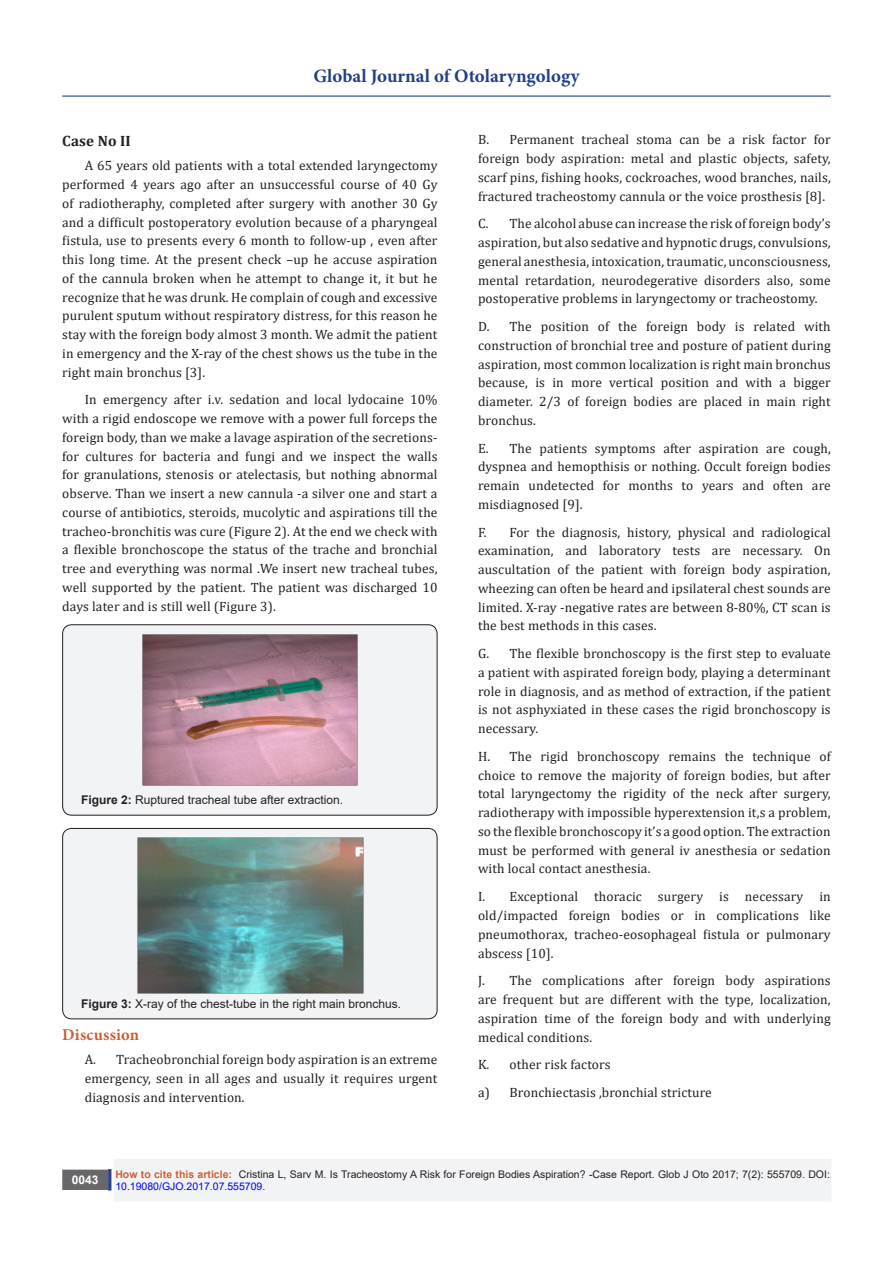
<style>
.page{position:relative;width:893px;height:1263px;background:#fff}
.page>*{position:absolute;margin:0;border:0;box-sizing:border-box;transform-origin:0 0}
.t1{font:700 18.9px "Minion Pro";color:#204186}
.No_Spacing{font:700 16.5px "Minion Pro";letter-spacing:.01em;color:#ca5f37}
.No_Spacing-2{font:700 15px "Cambria";letter-spacing:.01em;color:#231f20}
.No_Spacing-3{font:13.5px/18.8px "Cambria";letter-spacing:.01em;color:#231f20;text-align:justify}
.t2{font:12px "Arial";color:#231f20}
.t3{font:700 12px "Arial";color:#fff}
.t4{font:10.5px/12.6px "Arial";color:#231f20}
.s1{font-weight:700}
.s2{font-weight:700;color:#ca6035}
.s3{color:#00f}
</style>
<div class="page">
<div style="left:115px;top:1160px;width:716px;height:41px;background:#f2f3f4"></div>
<div style="left:114px;top:1159px;width:717px;height:42px;border:2px solid #f2f3f4"></div>
<div style="left:63px;top:1170px;width:44px;height:19px;background:#68676a"></div>
<div style="left:62px;top:1169px;width:46px;height:21px;border:2px solid #68676a"></div>
<div style="left:108px;top:1169px;width:3px;height:21px;background:#1c6d90;border:2px solid #253f8e"></div>
<hr style="left:62px;top:96px;width:769px;height:1px;background:#253f8e">
<div style="left:63px;top:625px;width:374px;height:190px;background:#f2f3f4;border-radius:9px"></div>
<div style="left:62px;top:624px;width:375px;height:191px;border:1px solid #231f20;border-radius:9px"></div>
<img style="left:143px;top:635px;width:214px;height:150px">
<div style="left:63px;top:828px;width:374px;height:191px;background:#f2f3f4;border-radius:9px"></div>
<div style="left:62px;top:828px;width:375px;height:191px;border:1px solid #231f20;border-radius:9px"></div>
<img style="left:137px;top:837px;width:226px;height:156px">
<h1 class="t1" style="left:313px;top:63px;width:268px">Global Journal of Otolaryngology</h1>
<p class="No_Spacing-2" style="left:62px;top:130px;width:70px">Case No II</p>
<p class="No_Spacing-3" style="left:62px;top:156px;width:377px;text-indent:22px">A 65 years old patients with a total extended laryngectomy performed 4 years ago after an unsuccessful course of 40 Gy of radiotheraphy, completed after surgery with another 30 Gy and a difficult postoperatory evolution because of a pharyngeal fistula, use to presents every 6 month to follow-up , even after this long time. At the present check –up he accuse aspiration of the cannula broken when he attempt to change it, it but he recognize that he was drunk. He complain of cough and excessive purulent sputum without respiratory distress, for this reason he stay with the foreign body almost 3 month. We admit the patient in emergency and the X-ray of the chest shows us the tube in the right main bronchus [3].</p>
<p class="No_Spacing-3" style="left:62px;top:390px;width:377px;text-indent:22px">In emergency after i.v. sedation and local lydocaine 10% with a rigid endoscope we remove with a power full forceps the foreign body, than we make a lavage aspiration of the secretions&shy;for cultures for bacteria and fungi and we inspect the walls for granulations, stenosis or atelectasis, but nothing abnormal observe. Than we insert a new cannula -a silver one and start a course of antibiotics, steroids, mucolytic and aspirations till the tracheo-bronchitis was cure (Figure 2). At the end we check with a flexible bronchoscope the status of the trache and bronchial tree and everything was normal .We insert new tracheal tubes, well supported by the patient. The patient was discharged 10 days later and is still well (Figure 3).</p>
<p class="t2" style="left:81px;top:791px;width:264px"><span class="s1">Figure 2:</span> Ruptured tracheal tube after extraction.</p>
<p class="t2" style="left:81px;top:995px;width:322px"><span class="s1">Figure 3:</span> X-ray of the chest-tube in the right main bronchus.</p>
<p class="No_Spacing" style="left:62px;top:1023px;width:78px">Discussion</p>
<p class="No_Spacing-3" style="left:85px;top:1050px;width:354px">A. Tracheobronchial foreign body aspiration is an extreme emergency, seen in all ages and usually it requires urgent diagnosis and intervention.</p>
<p class="No_Spacing-3" style="left:478px;top:130px;width:354px">B. Permanent tracheal stoma can be a risk factor for foreign body aspiration: metal and plastic objects, safety, scarf pins, fishing hooks, cockroaches, wood branches, nails, fractured tracheostomy cannula or the voice prosthesis [8].</p>
<p class="No_Spacing-3" style="left:478px;top:214px;width:354px">C. The alcohol abuse can increase the risk of foreign body’s aspiration, but also sedative and hypnotic drugs, convulsions, general anesthesia, intoxication, traumatic, unconsciousness, mental retardation, neurodegerative disorders also, some postoperative problems in laryngectomy or tracheostomy.</p>
<p class="No_Spacing-3" style="left:478px;top:317px;width:354px">D. The position of the foreign body is related with construction of bronchial tree and posture of patient during aspiration, most common localization is right main bronchus because, is in more vertical position and with a bigger diameter. 2/3 of foreign bodies are placed in main right bronchus.</p>
<p class="No_Spacing-3" style="left:478px;top:439px;width:354px">E. The patients symptoms after aspiration are cough, dyspnea and hemopthisis or nothing. Occult foreign bodies remain undetected for months to years and often are misdiagnosed [9].</p>
<p class="No_Spacing-3" style="left:478px;top:523px;width:354px">F. For the diagnosis, history, physical and radiological examination, and laboratory tests are necessary. On auscultation of the patient with foreign body aspiration, wheezing can often be heard and ipsilateral chest sounds are limited. X-ray -negative rates are between 8-80%, CT scan is the best methods in this cases.</p>
<p class="No_Spacing-3" style="left:478px;top:644px;width:354px">G. The flexible bronchoscopy is the first step to evaluate a patient with aspirated foreign body, playing a determinant role in diagnosis, and as method of extraction, if the patient is not asphyxiated in these cases the rigid bronchoscopy is necessary.</p>
<p class="No_Spacing-3" style="left:478px;top:747px;width:354px">H. The rigid bronchoscopy remains the technique of choice to remove the majority of foreign bodies, but after total laryngectomy the rigidity of the neck after surgery, radiotherapy with impossible hyperextension it,s a problem, so the flexible bronchoscopy it’s a good option. The extraction must be performed with general iv anesthesia or sedation with local contact anesthesia.</p>
<p class="No_Spacing-3" style="left:478px;top:887px;width:354px">I. Exceptional thoracic surgery is necessary in old/impacted foreign bodies or in complications like pneumothorax, tracheo-eosophageal fistula or pulmonary abscess [10].</p>
<p class="No_Spacing-3" style="left:478px;top:971px;width:354px">J. The complications after foreign body aspirations are frequent but are different with the type, localization, aspiration time of the foreign body and with underlying medical conditions.</p>
<p class="No_Spacing-3" style="left:478px;top:1055px;width:134px">K. other risk factors</p>
<p class="No_Spacing-3" style="left:478px;top:1083px;width:235px">a) Bronchiectasis ,bronchial stricture</p>
<p class="t3" style="left:72px;top:1171px;width:28px">0043</p>
<p class="t4" style="left:115px;top:1168px;width:716px"><span class="s2">How to cite this article:</span> Cristina L, Sarv M. Is Tracheostomy A Risk for Foreign Bodies Aspiration? -Case Report. Glob J Oto 2017; 7(2): 555709. DOI:<br><span class="s3">10.19080/GJO.2017.07.555709.</span></p>
</div>
